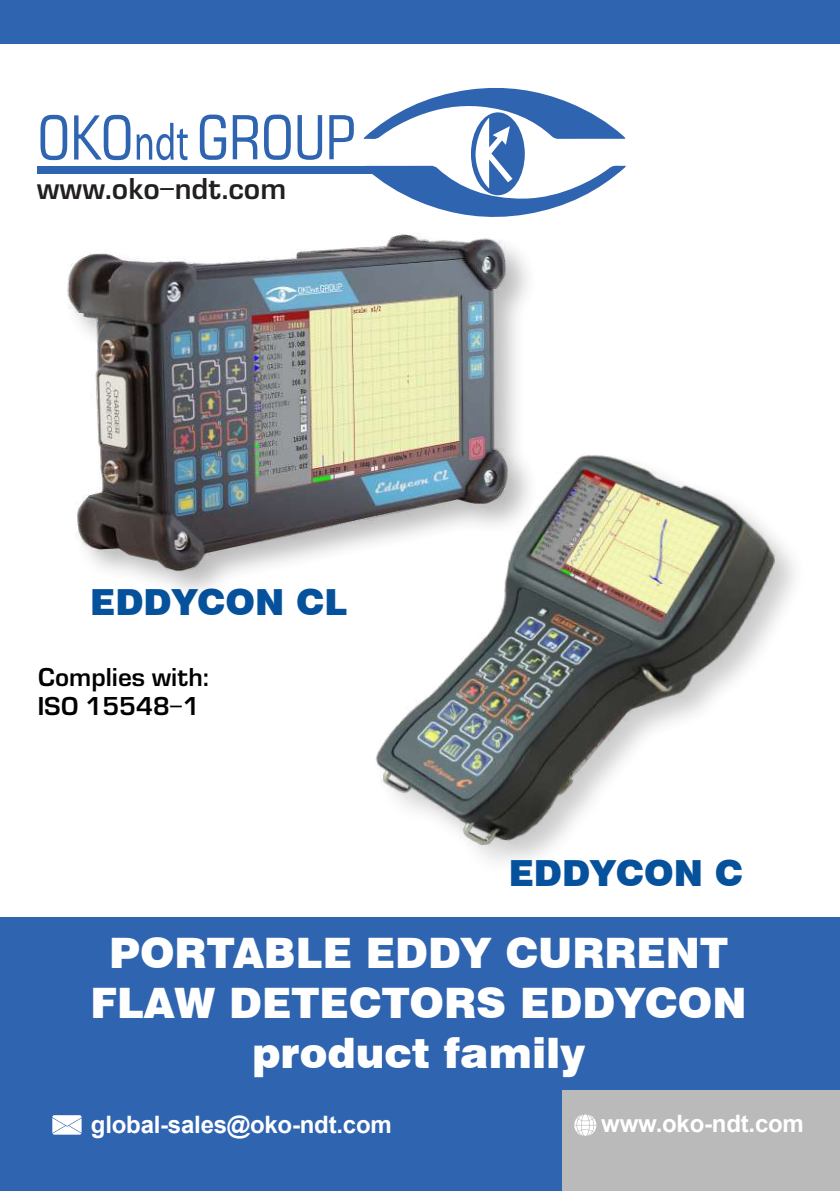
<style>
.page{position:relative;width:840px;height:1191px;background:#fff}
.page>*{position:absolute;margin:0;border:0;box-sizing:border-box;transform-origin:0 0}
.t1{font:900 42px/50.4px "Swiss 721 BT";color:#fff;text-align:center}
.t2{font:900 36px "Swiss 721 BT";color:#06519b}
.t3{font:28px "Europe Bogdan";color:#231f20}
.t4{font:700 24px "Arial";letter-spacing:-.01em;color:#fff}
.t5{font:24px/28.8px "Europe Bogdan";color:#000}
</style>
<div class="page">
<img style="left:375px;top:676px;width:361px;height:185px">
<svg style="left:363px;top:88px;width:262px;height:124px"></svg>
<div style="left:37px;top:166px;width:341px;height:7px;background:#2f64b0"></div>
<svg style="left:40px;top:115px;width:27px;height:45px"></svg>
<svg style="left:74px;top:115px;width:56px;height:45px"></svg>
<svg style="left:200px;top:115px;width:26px;height:45px"></svg>
<svg style="left:232px;top:115px;width:26px;height:44px"></svg>
<svg style="left:264px;top:115px;width:26px;height:45px"></svg>
<svg style="left:297px;top:115px;width:25px;height:45px"></svg>
<svg style="left:329px;top:115px;width:24px;height:44px"></svg>
<svg style="left:136px;top:123px;width:52px;height:37px"></svg>
<div style="left:0;top:0;width:839px;height:43px;background:#2f64b0"></div>
<div style="left:0;top:1090px;width:577px;height:101px;background:#2f64b0"></div>
<div style="left:562px;top:1090px;width:277px;height:101px;background:#bababa"></div>
<div style="left:0;top:917px;width:839px;height:173px;background:#2f64b0"></div>
<svg style="left:52px;top:1115px;width:30px;height:19px"></svg>
<svg style="left:574px;top:1114px;width:22px;height:22px"></svg>
<img style="left:67px;top:212px;width:728px;height:464px">
<p class="t3" style="left:37px;top:172px;width:251px">www.oko-ndt.com</p>
<p class="t2" style="left:90px;top:580px;width:258px">EDDYCON CL</p>
<p class="t5" style="left:38px;top:663px;width:172px">Complies with:<br>ISO 15548-1</p>
<p class="t2" style="left:508px;top:851px;width:235px">EDDYCON C</p>
<p class="t1" style="left:90px;top:927px;width:657px">PORTABLE EDDY CURRENT<br>FLAW DETECTORS EDDYCON product family</p>
<p class="t4" style="left:91px;top:1107px;width:302px">global-sales@oko-ndt.com</p>
<p class="t4" style="left:601px;top:1106px;width:204px">www.oko-ndt.com</p>
</div>
